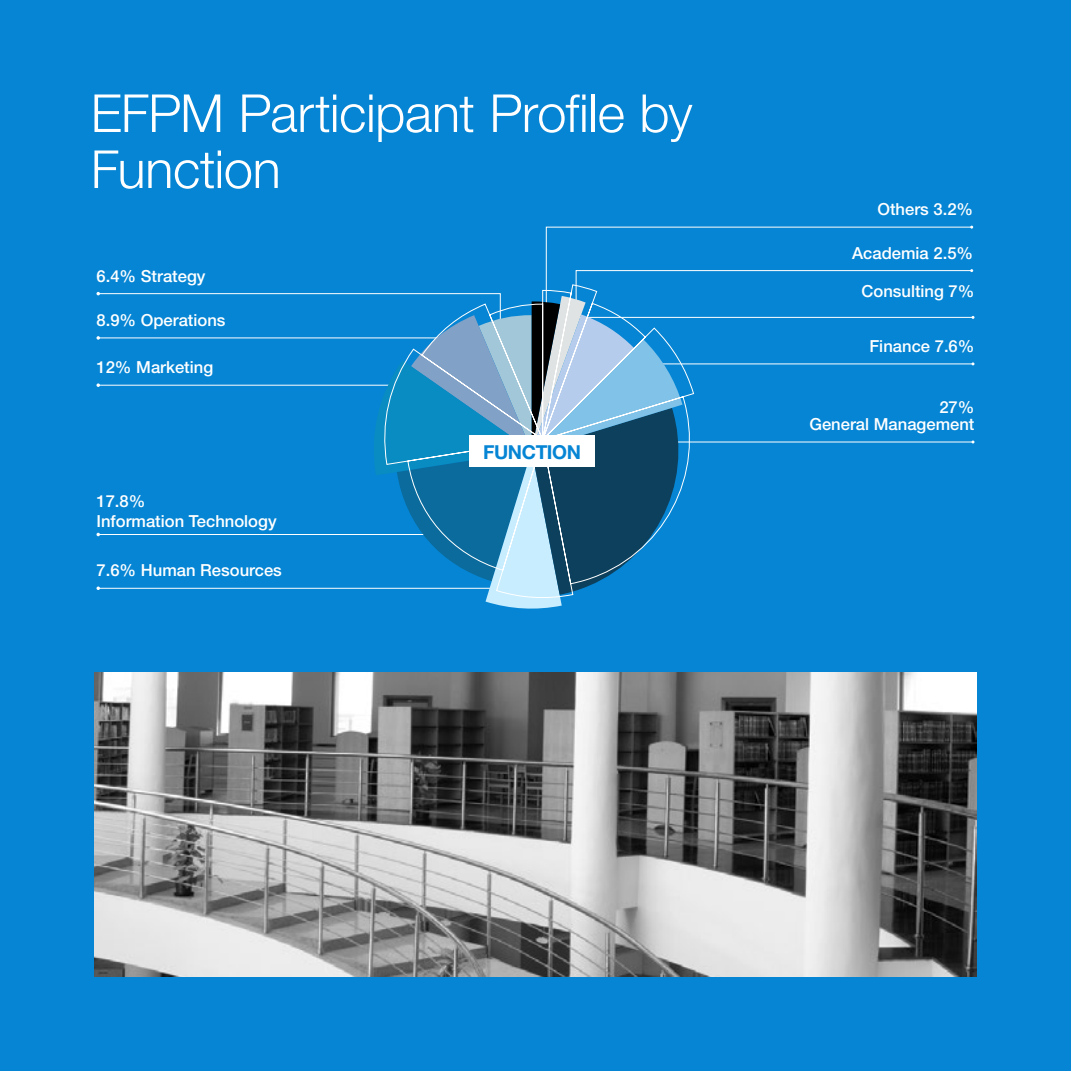
<style>
.page{position:relative;width:1071px;height:1071px;background:#0585d4}
.page>*{position:absolute;margin:0;border:0;box-sizing:border-box;transform-origin:0 0}
.t1{font:300 52.5px/56px "Helvetica Neue LT Std";letter-spacing:-.01em;color:#fff}
.t2{font:700 19.25px "Helvetica Neue LT Std";letter-spacing:-.02em;color:#0585d4}
.t3{font:500 16.62px/16.3px "Helvetica Neue LT Std";color:#fff;text-align:right}
</style>
<div class="page">
<svg style="left:96px;top:226px;width:879px;height:383px"></svg>
<svg style="left:380px;top:284px;width:327px;height:316px"></svg>
<div style="left:469px;top:436px;width:126px;height:31px;background:#fff"></div>
<img style="left:94px;top:672px;width:882px;height:304px">
<h1 class="t1" style="left:91px;top:84px;width:603px">EFPM Participant Profile by<br>Function</h1>
<p class="t3" style="left:96px;top:267px;width:111px">6.4% Strategy</p>
<p class="t3" style="left:96px;top:312px;width:131px">8.9% Operations</p>
<p class="t3" style="left:96px;top:359px;width:118px">12% Marketing</p>
<p class="t3" style="left:96px;top:491px;width:182px;line-height:19.9px;text-align:left">17.8%<br>Information Technology</p>
<p class="t3" style="left:96px;top:562px;width:187px">7.6% Human Resources</p>
<p class="t2" style="left:483px;top:441px;width:100px">FUNCTION</p>
<p class="t3" style="left:877px;top:201px;width:97px">Others 3.2%</p>
<p class="t3" style="left:852px;top:244px;width:123px">Academia 2.5%</p>
<p class="t3" style="left:861px;top:282px;width:115px">Consulting 7%</p>
<p class="t3" style="left:869px;top:338px;width:107px">Finance 7.6%</p>
<p class="t3" style="left:809px;top:399px;width:167px">27%<br>General Management</p>
</div>
